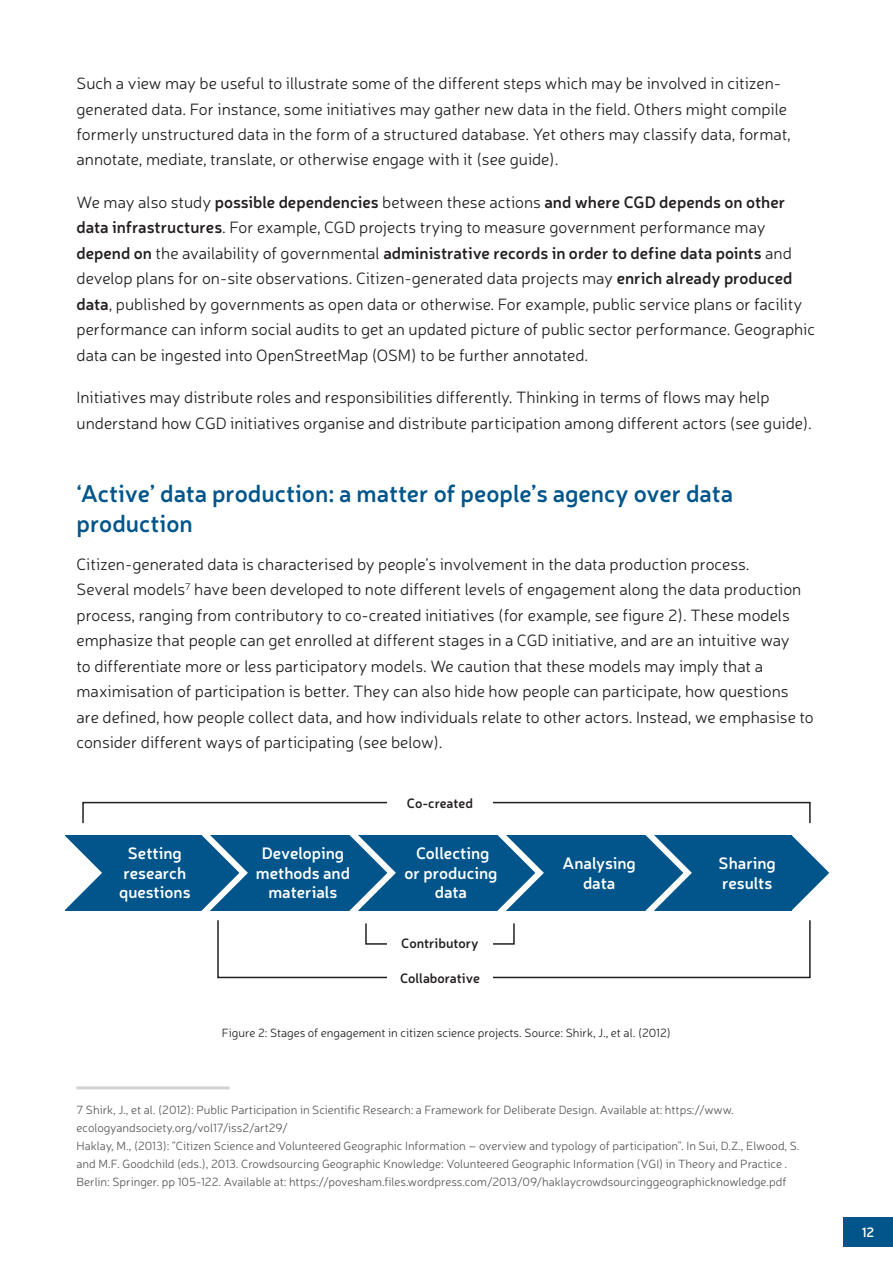
<style>
.page{position:relative;width:893px;height:1263px;background:#fff}
.page>*{position:absolute;margin:0;border:0;box-sizing:border-box;transform-origin:0 0}
.t1{font:600 24px/30px "Neris";color:#01558a}
.t2{font:300 16.5px/25.5px "Neris";color:#231f20}
.t3{font:600 16.5px/19.5px "Neris";color:#fff;text-align:center}
.t4{font:600 13.5px "Neris";color:#231f20}
.t5{font:600 13.5px "Neris";color:#fff}
.t6{font:300 12px/18px "Neris";color:#57585a}
.t7{font:300 12px "Neris";color:#231f20}
.s1{font-weight:600}
</style>
<div class="page">
<div style="left:843px;top:1217px;width:50px;height:30px;background:#01558a"></div>
<div style="left:65px;top:835px;width:726px;height:75px;background:#01558a"></div>
<svg style="left:181px;top:835px;width:71px;height:76px"></svg>
<svg style="left:329px;top:835px;width:71px;height:76px"></svg>
<svg style="left:477px;top:835px;width:71px;height:76px"></svg>
<svg style="left:625px;top:835px;width:71px;height:76px"></svg>
<svg style="left:791px;top:835px;width:38px;height:75px"></svg>
<svg style="left:65px;top:836px;width:37px;height:74px"></svg>
<div style="left:365px;top:923px;width:150px;height:22px;border:2px solid #231f20"></div>
<div style="left:217px;top:919px;width:594px;height:59px;border:2px solid #231f20"></div>
<div style="left:82px;top:802px;width:729px;height:22px;border:2px solid #231f20"></div>
<div style="left:387px;top:922px;width:106px;height:41px;background:#fff"></div>
<div style="left:387px;top:782px;width:106px;height:42px;background:#fff"></div>
<div style="left:387px;top:957px;width:106px;height:42px;background:#fff"></div>
<hr style="left:77px;top:1086px;width:153px;height:3px;background:#d1d2d4">
<p class="t2" style="left:77px;top:70px;width:716px">Such a view may be useful to illustrate some of the different steps which may be involved in citizen&shy;generated data. For instance, some initiatives may gather new data in the field. Others might compile formerly unstructured data in the form of a structured database. Yet others may classify data, format, annotate, mediate, translate, or otherwise engage with it (see guide).</p>
<p class="t2" style="left:77px;top:189px;width:740px">We may also study <span class="s1">possible dependencies</span> between these actions <span class="s1">and where CGD depends on other data infrastructures</span>. For example, CGD projects trying to measure government performance may <span class="s1">depend on</span> the availability of governmental <span class="s1">administrative records in order to define data points</span> and develop plans for on-site observations. Citizen-generated data projects may <span class="s1">enrich already produced data</span>, published by governments as open data or otherwise. For example, public service plans or facility performance can inform social audits to get an updated picture of public sector performance. Geographic data can be ingested into OpenStreetMap (OSM) to be further annotated.</p>
<p class="t2" style="left:77px;top:384px;width:737px">Initiatives may distribute roles and responsibilities differently. Thinking in terms of flows may help understand how CGD initiatives organise and distribute participation among different actors (see guide).</p>
<h1 class="t1" style="left:77px;top:477px;width:658px">‘Active’ data production: a matter of people’s agency over data production</h1>
<p class="t2" style="left:77px;top:551px;width:739px">Citizen-generated data is characterised by people’s involvement in the data production process.<br>Several models<sup>7</sup> have been developed to note different levels of engagement along the data production process, ranging from contributory to co-created initiatives (for example, see figure 2). These models emphasize that people can get enrolled at different stages in a CGD initiative, and are an intuitive way<br>to differentiate more or less participatory models. We caution that these models may imply that a maximisation of participation is better. They can also hide how people can participate, how questions are defined, how people collect data, and how individuals relate to other actors. Instead, we emphasise to consider different ways of participating (see below).</p>
<p class="t4" style="left:407px;top:794px;width:68px">Co-created</p>
<p class="t3" style="left:119px;top:843px;width:73px">Setting research questions</p>
<p class="t3" style="left:256px;top:843px;width:96px">Developing methods and materials</p>
<p class="t3" style="left:405px;top:843px;width:94px">Collecting or producing data</p>
<p class="t3" style="left:562px;top:853px;width:75px">Analysing data</p>
<p class="t3" style="left:719px;top:853px;width:59px;text-align:left">Sharing results</p>
<p class="t4" style="left:401px;top:934px;width:79px">Contributory</p>
<p class="t4" style="left:400px;top:969px;width:81px">Collaborative</p>
<p class="t7" style="left:222px;top:1025px;width:450px">Figure 2: Stages of engagement in citizen science projects. Source: Shirk, J., et al. (2012)</p>
<p class="t6" style="left:77px;top:1101px;width:725px">7 Shirk, J., et al. (2012): Public Participation in Scientific Research: a Framework for Deliberate Design. Available at: https://www. ecologyandsociety.org/vol17/iss2/art29/<br>Haklay, M., (2013): “Citizen Science and Volunteered Geographic Information – overview and typology of participation”. In Sui, D.Z., Elwood, S. and M.F. Goodchild (eds.), 2013. Crowdsourcing Geographic Knowledge: Volunteered Geographic Information (VGI) in Theory and Practice .<br>Berlin: Springer. pp 105-122. Available at: https://povesham.files.wordpress.com/2013/09/haklaycrowdsourcinggeographicknowledge.pdf</p>
<p class="t5" style="left:862px;top:1223px;width:14px">12</p>
</div>
